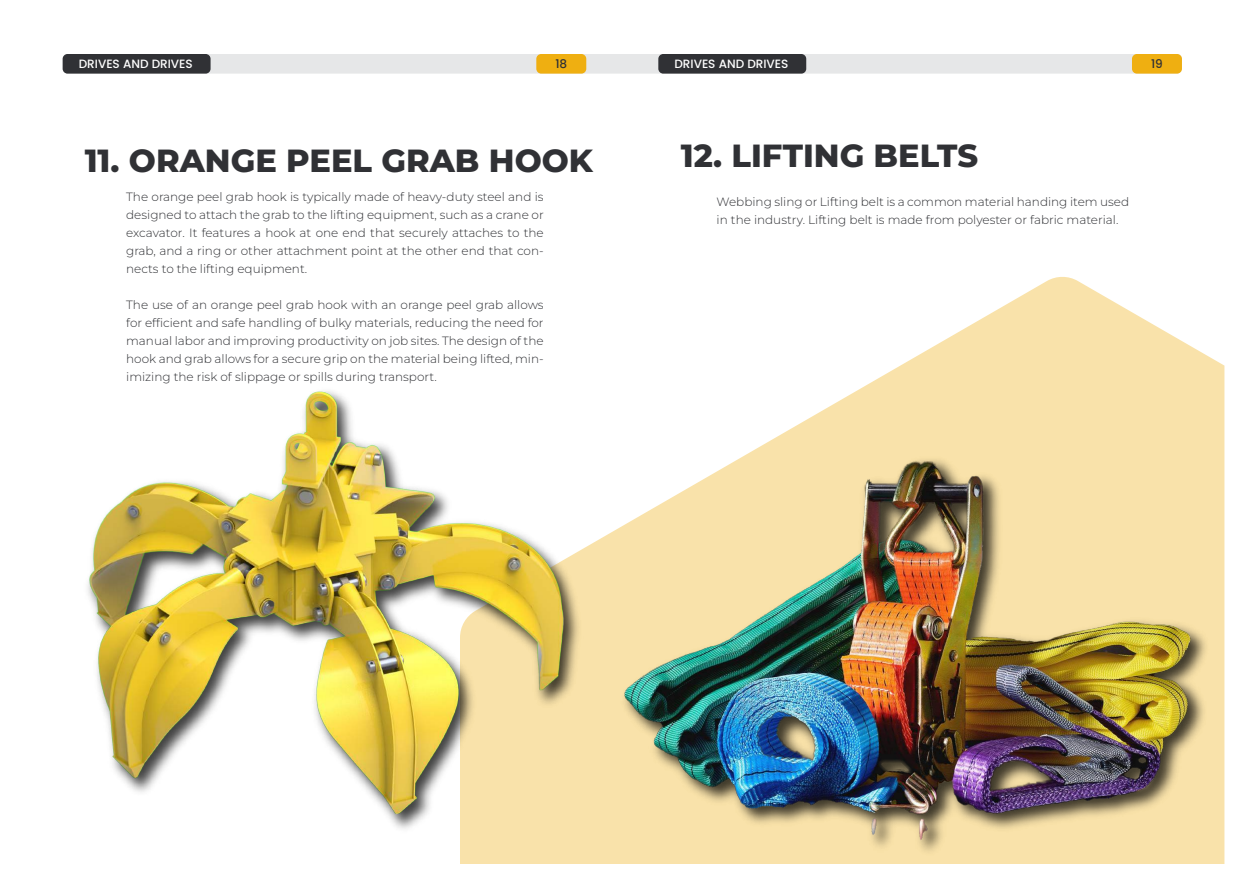
<style>
.page{position:relative;width:1236px;height:878px;background:#fff}
.page>*{position:absolute;margin:0;border:0;box-sizing:border-box;transform-origin:0 0}
.t1{font:800 32px "Montserrat";color:#303135}
.t2{font:300 12px/18px "Montserrat";color:#303135;text-align:justify}
.t3{font:500 12px "Poppins";color:#fff}
.t4{font:500 12px "Poppins";color:#303135}
</style>
<div class="page">
<div style="left:63px;top:54px;width:1118px;height:20px;background:#e6e7e8;border-radius:5px"></div>
<div style="left:63px;top:54px;width:147px;height:20px;background:#303135;border-radius:5px"></div>
<div style="left:536px;top:54px;width:50px;height:20px;background:#efaf11;border-radius:5px"></div>
<div style="left:658px;top:54px;width:148px;height:20px;background:#303135;border-radius:5px"></div>
<div style="left:1131px;top:54px;width:50px;height:20px;background:#efaf11;border-radius:5px"></div>
<svg style="left:460px;top:277px;width:764px;height:587px"></svg>
<img style="left:394px;top:824px;width:159px;height:13px">
<img style="left:87px;top:384px;width:521px;height:440px">
<img style="left:553px;top:387px;width:665px;height:477px">
<p class="t3" style="left:79px;top:56px;width:116px">DRIVES AND DRIVES</p>
<p class="t4" style="left:555px;top:56px;width:13px">18</p>
<p class="t3" style="left:674px;top:56px;width:116px">DRIVES AND DRIVES</p>
<p class="t4" style="left:1150px;top:56px;width:13px">19</p>
<h1 class="t1" style="left:85px;top:139px;width:509px">11. ORANGE PEEL GRAB HOOK</h1>
<p class="t2" style="left:126px;top:187px;width:419px">The orange peel grab hook is typically made of heavy-duty steel and is designed to attach the grab to the lifting equipment, such as a crane or excavator. It features a hook at one end that securely attaches to the grab, and a ring or other attachment point at the other end that con&shy;nects to the lifting equipment.</p>
<p class="t2" style="left:126px;top:295px;width:419px">The use of an orange peel grab hook with an orange peel grab allows for efficient and safe handling of bulky materials, reducing the need for manual labor and improving productivity on job sites. The design of the hook and grab allows for a secure grip on the material being lifted, min&shy;imizing the risk of slippage or spills during transport.</p>
<h1 class="t1" style="left:680px;top:135px;width:299px">12. LIFTING BELTS</h1>
<p class="t2" style="left:716px;top:192px;width:414px">Webbing sling or Lifting belt is a common material handing item used in the industry. Lifting belt is made from polyester or fabric material.</p>
</div>
